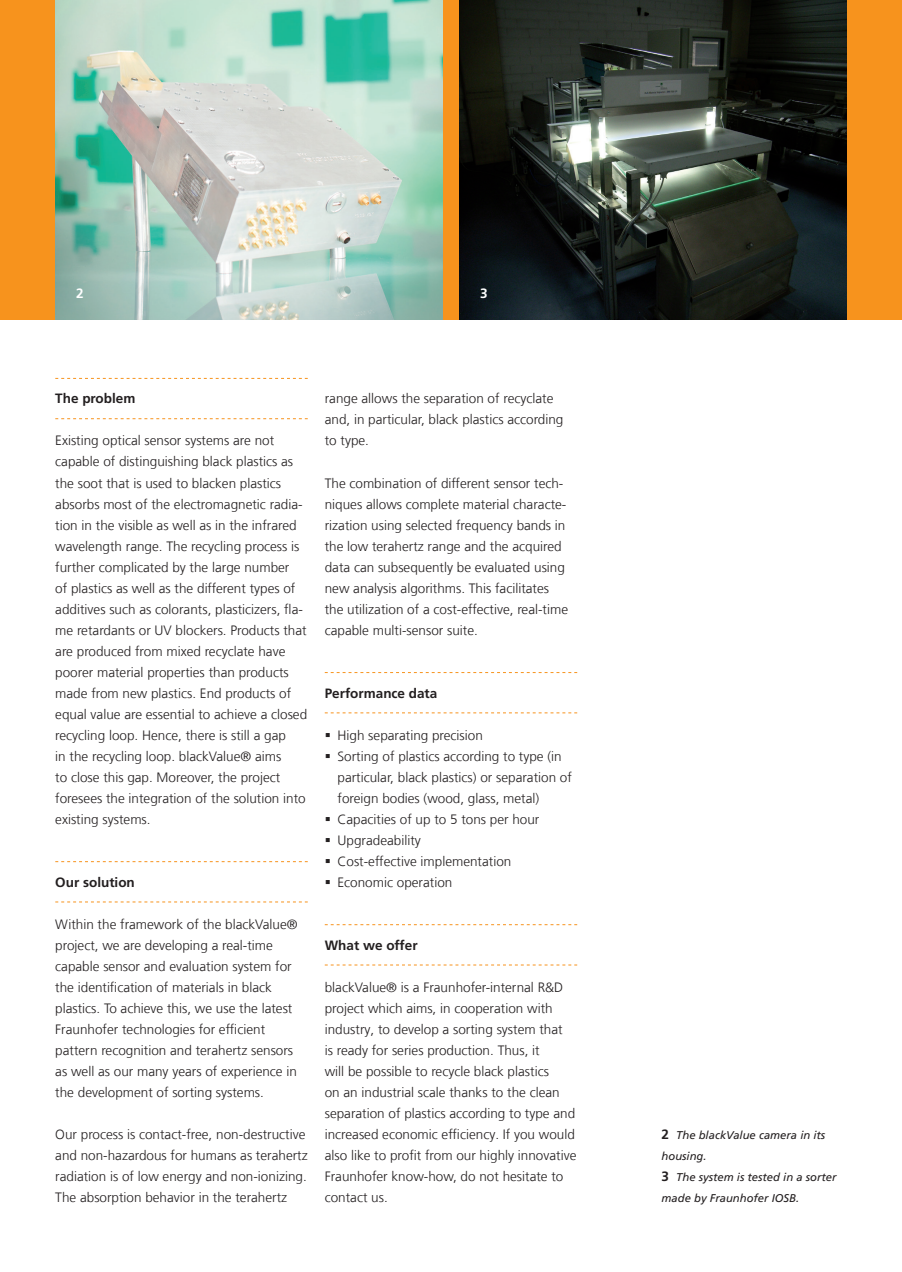
<style>
.page{position:relative;width:902px;height:1272px;background:#fff}
.page>*{position:absolute;margin:0;border:0;box-sizing:border-box;transform-origin:0 0}
.t1{font:300 13.5px/21px "Frutiger LT Com";color:#231f20}
.t2{font:700 13.5px "Frutiger LT Com";color:#231f20}
.t3{font:700 13.5px "Frutiger LT Com";color:#fff}
.t4{font:italic 11.25px/21px "Frutiger LT Com";color:#231f20}
.s1{font-weight:700;font-style:normal;font-size:13.5px}
</style>
<div class="page">
<svg style="left:55px;top:378px;width:253px;height:1px"></svg>
<svg style="left:55px;top:418px;width:253px;height:1px"></svg>
<svg style="left:55px;top:861px;width:253px;height:1px"></svg>
<svg style="left:55px;top:901px;width:253px;height:1px"></svg>
<div style="left:0;top:0;width:901px;height:319px;background:#f7931d"></div>
<img style="left:55px;top:0;width:387px;height:319px">
<svg style="left:325px;top:672px;width:252px;height:1px"></svg>
<svg style="left:325px;top:712px;width:252px;height:1px"></svg>
<svg style="left:325px;top:924px;width:252px;height:1px"></svg>
<svg style="left:325px;top:964px;width:252px;height:1px"></svg>
<img style="left:459px;top:0;width:387px;height:319px">
<p class="t3" style="left:76px;top:286px;width:9px">2</p>
<p class="t3" style="left:480px;top:286px;width:9px">3</p>
<p class="t2" style="left:55px;top:391px;width:82px">The problem</p>
<p class="t1" style="left:55px;top:430px;width:253px">Existing optical sensor systems are not capable of distinguishing black plastics as the soot that is used to blacken plastics absorbs most of the electromagnetic radia&shy;tion in the visible as well as in the infrared wavelength range. The recycling process is further complicated by the large number<br>of plastics as well as the different types of additives such as colorants, plasticizers, fla&shy;me retardants or UV blockers. Products that are produced from mixed recyclate have poorer material properties than products made from new plastics. End products of equal value are essential to achieve a closed recycling loop. Hence, there is still a gap<br>in the recycling loop. blackValue® aims<br>to close this gap. Moreover, the project foresees the integration of the solution into existing systems.</p>
<p class="t2" style="left:55px;top:874px;width:81px">Our solution</p>
<p class="t1" style="left:55px;top:913px;width:244px">Within the framework of the blackValue® project, we are developing a real-time capable sensor and evaluation system for the identification of materials in black plastics. To achieve this, we use the latest Fraunhofer technologies for efficient pattern recognition and terahertz sensors as well as our many years of experience in the development of sorting systems.</p>
<p class="t1" style="left:55px;top:1123px;width:254px">Our process is contact-free, non-destructive and non-hazardous for humans as terahertz radiation is of low energy and non-ionizing.<br>The absorption behavior in the terahertz</p>
<p class="t1" style="left:325px;top:388px;width:240px">range allows the separation of recyclate and, in particular, black plastics according to type.</p>
<p class="t1" style="left:325px;top:472px;width:245px">The combination of different sensor tech&shy;niques allows complete material characte&shy;rization using selected frequency bands in the low terahertz range and the acquired data can subsequently be evaluated using new analysis algorithms. This facilitates the utilization of a cost-effective, real-time capable multi-sensor suite.</p>
<p class="t2" style="left:325px;top:685px;width:114px">Performance data</p>
<p class="t1" style="left:337px;top:724px;width:236px">High separating precision<br>Sorting of plastics according to type (in particular, black plastics) or separation of foreign bodies (wood, glass, metal)<br>Capacities of up to 5 tons per hour<br>Upgradeability<br>Cost-effective implementation<br>Economic operation</p>
<p class="t2" style="left:325px;top:937px;width:94px">What we offer</p>
<p class="t1" style="left:325px;top:976px;width:253px">blackValue® is a Fraunhofer-internal R&amp;D project which aims, in cooperation with industry, to develop a sorting system that<br>is ready for series production. Thus, it<br>will be possible to recycle black plastics<br>on an industrial scale thanks to the clean separation of plastics according to type and increased economic efficiency. If you would also like to profit from our highly innovative Fraunhofer know-how, do not hesitate to contact us.</p>
<p class="t4" style="left:661px;top:1124px;width:176px"><span class="s1">2</span> The blackValue camera in its housing.<br><span class="s1">3</span> The system is tested in a sorter made by Fraunhofer IOSB.</p>
</div>
